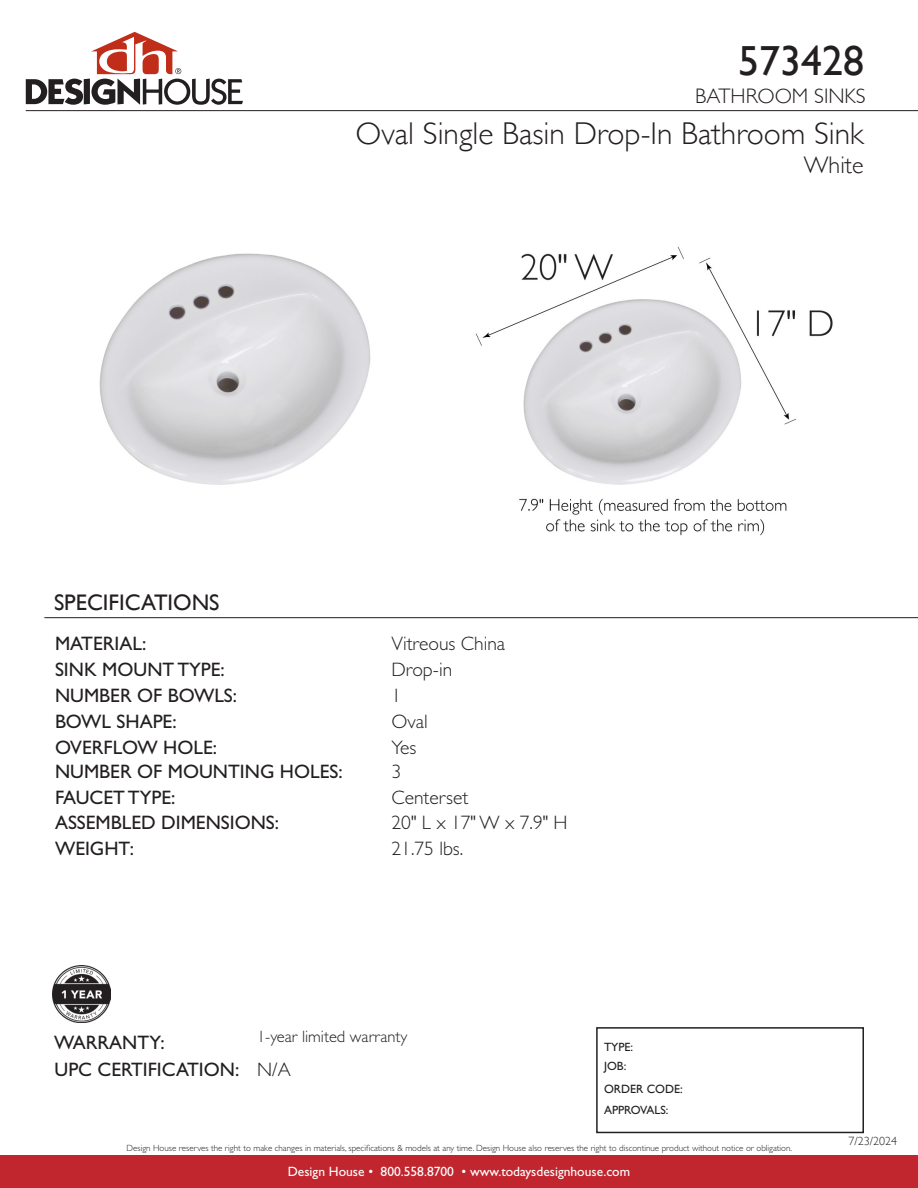
<style>
.page{position:relative;width:918px;height:1188px;background:#fff}
.page>*{position:absolute;margin:0;border:0;box-sizing:border-box;transform-origin:0 0}
.t1{font:42px "Gill Sans";color:#231f20}
.t2{font:300 31.5px "Gill Sans";color:#231f20}
.t3{font:300 24px "Gill Sans";color:#231f20}
.t4{font:22.5px "Gill Sans";color:#231f20}
.t5{font:300 21px "Gill Sans";color:#231f20}
.t6{font:19.5px "Gill Sans Std";color:#231f20}
.t7{font:300 19.5px "Gill Sans Std";color:#231f20}
.t8{font:300 16.5px "Gill Sans Std";color:#231f20}
.t9{font:13.5px "Gill Sans Std";color:#fff}
.t10{font:12px "Gill Sans Std";color:#231f20}
.t11{font:12px "Gill Sans";color:#231f20}
.t12{font:300 12px "Gill Sans";color:#231f20}
.t13{font:300 9px "Gill Sans Std";color:#231f20}
.s1{font-family:"Gill Sans"}
</style>
<div class="page">
<div style="left:0;top:1156px;width:918px;height:32px;background:#c1262f"></div>
<div style="left:596px;top:1027px;width:268px;height:106px;border:2px solid #231f20"></div>
<hr style="left:26px;top:110px;width:892px;height:1px;background:#231f20">
<hr style="left:44px;top:617px;width:874px;height:1px;background:#231f20">
<img style="left:99px;top:253px;width:272px;height:232px">
<img style="left:475px;top:246px;width:358px;height:290px">
<svg style="left:26px;top:32px;width:217px;height:73px"></svg>
<img style="left:53px;top:965px;width:57px;height:58px">
<p class="t1" style="left:738px;top:36px;width:127px">573428</p>
<p class="t5" style="left:695px;top:79px;width:172px">BATHROOM SINKS</p>
<p class="t2" style="left:355px;top:108px;width:510px">Oval Single Basin Drop-In Bathroom Sink</p>
<p class="t3" style="left:804px;top:147px;width:61px">White</p>
<p class="t4" style="left:54px;top:589px;width:167px">SPECIFICATIONS</p>
<p class="t6" style="left:55px;top:632px;width:93px">MATERIAL:</p>
<p class="t7" style="left:392px;top:632px;width:115px">Vitreous China</p>
<p class="t6" style="left:55px;top:658px;width:171px">SINK MOUNT TYPE:</p>
<p class="t7" style="left:392px;top:658px;width:62px">Drop-in</p>
<p class="t6" style="left:55px;top:684px;width:184px">NUMBER OF BOWLS:</p>
<p class="t7" style="left:392px;top:684px;width:11px">1</p>
<p class="t6" style="left:55px;top:710px;width:123px">BOWL SHAPE:</p>
<p class="t6" style="left:55px;top:736px;width:164px">OVERFLOW HOLE:</p>
<p class="t6" style="left:55px;top:760px;width:289px">NUMBER OF MOUNTING HOLES:</p>
<p class="t6" style="left:55px;top:811px;width:226px">ASSEMBLED DIMENSIONS:</p>
<p class="t7" style="left:392px;top:710px;width:38px">Oval</p>
<p class="t7" style="left:392px;top:736px;width:26px">Yes</p>
<p class="t7" style="left:392px;top:760px;width:11px">3</p>
<p class="t7" style="left:392px;top:812px;width:178px">20<span class="s1">"</span> L x 17<span class="s1">"</span> W x 7.9<span class="s1">"</span> H</p>
<p class="t6" style="left:55px;top:786px;width:122px">FAUCET TYPE:</p>
<p class="t6" style="left:55px;top:837px;width:81px">WEIGHT:</p>
<p class="t7" style="left:392px;top:786px;width:78px">Centerset</p>
<p class="t7" style="left:392px;top:838px;width:73px">21.75 lbs.</p>
<p class="t6" style="left:54px;top:1031px;width:112px">WARRANTY:</p>
<p class="t6" style="left:55px;top:1059px;width:186px">UPC CERTIFICATION:</p>
<p class="t8" style="left:257px;top:1027px;width:152px">1-year limited warranty</p>
<p class="t7" style="left:257px;top:1059px;width:35px">N/A</p>
<p class="t10" style="left:604px;top:1040px;width:31px">TYPE:</p>
<p class="t10" style="left:604px;top:1059px;width:24px">JOB:</p>
<p class="t11" style="left:604px;top:1082px;width:80px">ORDER CODE:</p>
<p class="t10" style="left:604px;top:1103px;width:66px">APPROVALS:</p>
<p class="t13" style="left:127px;top:1143px;width:667px">Design House reserves the right to make changes in materials, specifications &amp; models at any time. Design House also reserves the right to discontinue product without notice or obligation.</p>
<p class="t9" style="left:288px;top:1164px;width:344px">Design House • 800.558.8700 • www.todaysdesignhouse.com</p>
<p class="t12" style="left:849px;top:1132px;width:50px">7/23/2024</p>
</div>
